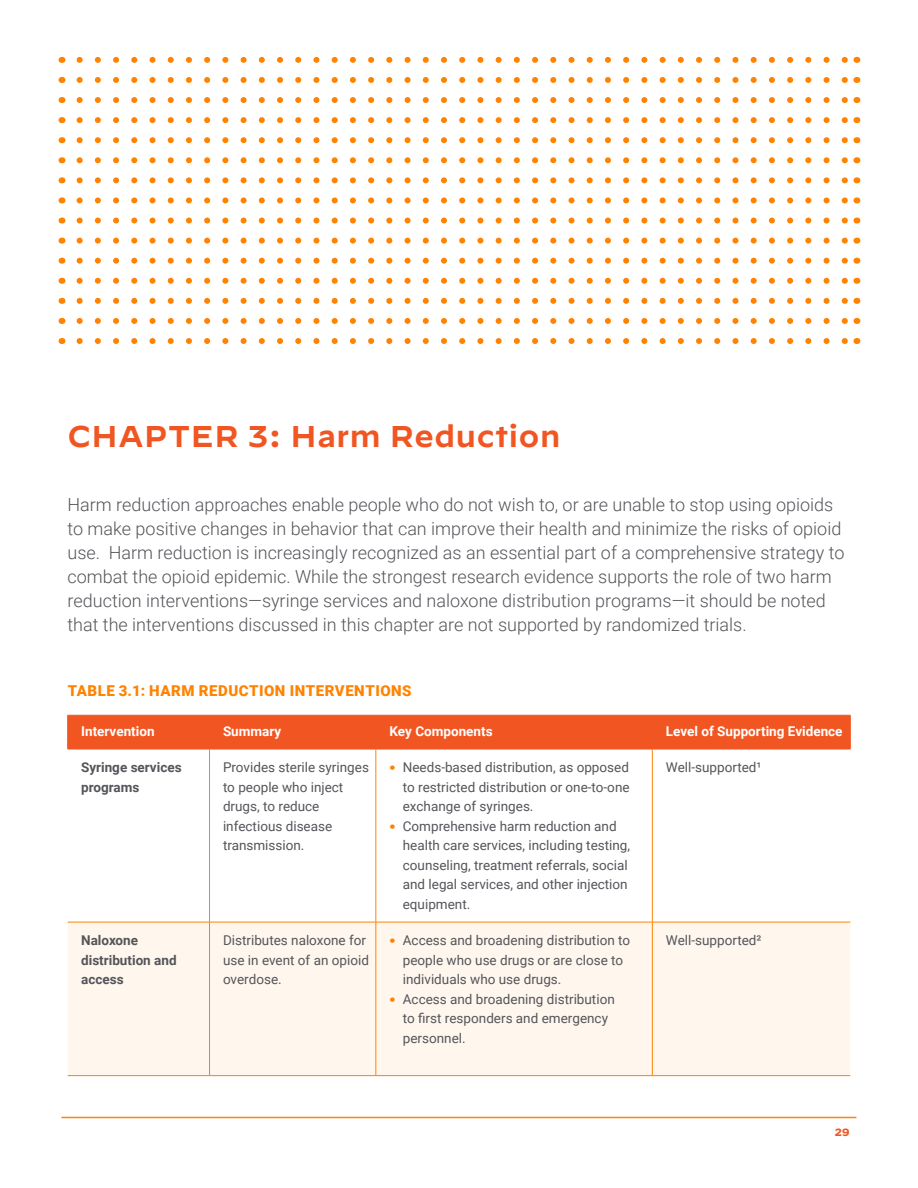
<style>
.page{position:relative;width:918px;height:1188px;background:#fff}
.page>*{position:absolute;margin:0;border:0;box-sizing:border-box;transform-origin:0 0}
.Chapter_Header{font:600 30px "Decimal";letter-spacing:.02em;color:#f15622}
.Intro_Text{font:300 18px/24px "Roboto";color:#54555a}
.Subhead_2{font:900 15px "Roboto";letter-spacing:.035em;color:#ff8200}
.t1{font:13.5px/19.5px "Roboto";color:#54555a}
.t2{font:700 13.5px "Roboto";color:#fff}
.t3{font:700 13.5px/19.5px "Roboto";color:#54555a}
.t4{font:700 10.5px "Decimal";color:#f15622}
.s1{font-family:"Decimal";font-weight:700;color:#ff8200}
</style>
<div class="page">
<svg style="left:80px;top:57px;width:767px;height:6px"></svg>
<svg style="left:80px;top:338px;width:767px;height:6px"></svg>
<hr style="left:62px;top:1117px;width:794px;height:1px;background:#ff8200">
<svg style="left:80px;top:318px;width:767px;height:6px"></svg>
<svg style="left:80px;top:298px;width:767px;height:6px"></svg>
<svg style="left:80px;top:278px;width:767px;height:6px"></svg>
<svg style="left:80px;top:258px;width:767px;height:6px"></svg>
<svg style="left:80px;top:238px;width:767px;height:6px"></svg>
<svg style="left:80px;top:218px;width:767px;height:6px"></svg>
<svg style="left:80px;top:197px;width:767px;height:6px"></svg>
<svg style="left:80px;top:177px;width:767px;height:6px"></svg>
<svg style="left:80px;top:157px;width:767px;height:6px"></svg>
<svg style="left:80px;top:137px;width:767px;height:6px"></svg>
<svg style="left:80px;top:117px;width:767px;height:6px"></svg>
<svg style="left:80px;top:97px;width:767px;height:6px"></svg>
<svg style="left:80px;top:77px;width:767px;height:6px"></svg>
<div style="left:68px;top:716px;width:782px;height:33px;background:#f15622"></div>
<div style="left:68px;top:923px;width:782px;height:152px;background:#fff6ee"></div>
<hr style="left:68px;top:1075px;width:142px;height:1px;background:#ff8200">
<hr style="left:210px;top:1075px;width:166px;height:1px;background:#ff8200">
<hr style="left:376px;top:1075px;width:276px;height:1px;background:#ff8200">
<hr style="left:652px;top:1075px;width:198px;height:1px;background:#ff8200">
<hr style="left:67px;top:715px;width:1px;height:34px;background:#f15622">
<hr style="left:850px;top:715px;width:1px;height:34px;background:#f15622">
<hr style="left:68px;top:715px;width:142px;height:1px;background:#f15622">
<hr style="left:210px;top:715px;width:166px;height:1px;background:#f15622">
<hr style="left:209px;top:715px;width:1px;height:34px;background:#f15622">
<hr style="left:376px;top:715px;width:276px;height:1px;background:#f15622">
<hr style="left:376px;top:715px;width:1px;height:34px;background:#f15622">
<hr style="left:652px;top:715px;width:198px;height:1px;background:#f15622">
<hr style="left:652px;top:715px;width:1px;height:34px;background:#f15622">
<hr style="left:68px;top:749px;width:142px;height:1px;background:#f15622">
<hr style="left:210px;top:749px;width:166px;height:1px;background:#f15622">
<hr style="left:376px;top:749px;width:276px;height:1px;background:#f15622">
<hr style="left:652px;top:749px;width:198px;height:1px;background:#f15622">
<hr style="left:209px;top:749px;width:1px;height:173px;background:#ff8200">
<hr style="left:376px;top:749px;width:1px;height:173px;background:#ff8200">
<hr style="left:652px;top:749px;width:1px;height:173px;background:#ff8200">
<hr style="left:68px;top:922px;width:142px;height:1px;background:#ff8200">
<hr style="left:210px;top:922px;width:166px;height:1px;background:#ff8200">
<hr style="left:209px;top:922px;width:1px;height:153px;background:#ff8200">
<hr style="left:376px;top:922px;width:276px;height:1px;background:#ff8200">
<hr style="left:376px;top:922px;width:1px;height:153px;background:#ff8200">
<hr style="left:652px;top:922px;width:198px;height:1px;background:#ff8200">
<hr style="left:652px;top:922px;width:1px;height:153px;background:#ff8200">
<p class="Chapter_Header" style="left:68px;top:408px;width:494px">CHAPTER 3: Harm Reduction</p>
<p class="Intro_Text" style="left:68px;top:492px;width:778px">Harm reduction approaches enable people who do not wish to, or are unable to stop using opioids to make positive changes in behavior that can improve their health and minimize the risks of opioid use. Harm reduction is increasingly recognized as an essential part of a comprehensive strategy to combat the opioid epidemic. While the strongest research evidence supports the role of two harm reduction interventions—syringe services and naloxone distribution programs—it should be noted that the interventions discussed in this chapter are not supported by randomized trials.</p>
<p class="Subhead_2" style="left:68px;top:680px;width:345px">TABLE 3.1: HARM REDUCTION INTERVENTIONS</p>
<p class="t2" style="left:81px;top:722px;width:75px">Intervention</p>
<p class="t2" style="left:223px;top:722px;width:60px">Summary</p>
<p class="t2" style="left:389px;top:722px;width:105px">Key Components</p>
<p class="t2" style="left:666px;top:722px;width:178px">Level of Supporting Evidence</p>
<p class="t3" style="left:81px;top:757px;width:102px">Syringe services programs</p>
<p class="t1" style="left:223px;top:757px;width:147px">Provides sterile syringes to people who inject drugs, to reduce infectious disease transmission.</p>
<p class="t1" style="left:403px;top:757px;width:228px;text-align:justify;text-indent:-14px"><span class="s1">•</span> Needs-based distribution, as opposed to restricted distribution or one-to-one exchange of syringes.</p>
<p class="t1" style="left:666px;top:757px;width:97px">Well-supported¹</p>
<p class="t1" style="left:403px;top:816px;width:229px;text-indent:-14px"><span class="s1">•</span> Comprehensive harm reduction and health care services, including testing, counseling, treatment referrals, social and legal services, and other injection equipment.</p>
<p class="t3" style="left:81px;top:930px;width:97px">Naloxone distribution and access</p>
<p class="t1" style="left:223px;top:930px;width:147px">Distributes naloxone for use in event of an opioid overdose.</p>
<p class="t1" style="left:403px;top:930px;width:229px;text-indent:-14px"><span class="s1">•</span> Access and broadening distribution to people who use drugs or are close to individuals who use drugs.</p>
<p class="t1" style="left:403px;top:989px;width:213px;text-indent:-14px"><span class="s1">•</span> Access and broadening distribution to first responders and emergency personnel.</p>
<p class="t1" style="left:666px;top:930px;width:97px">Well-supported²</p>
<p class="t4" style="left:835px;top:1126px;width:16px">29</p>
</div>
